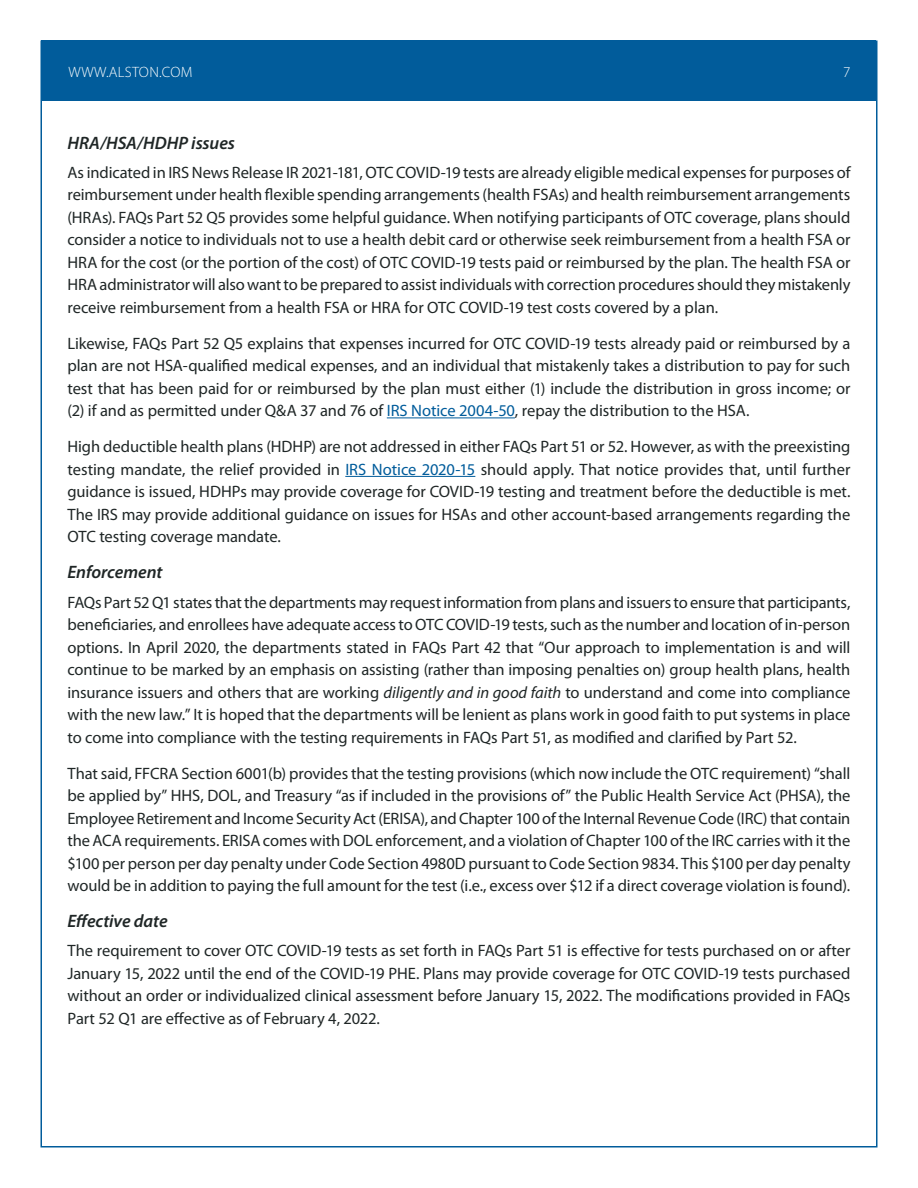
<style>
.page{position:relative;width:918px;height:1188px;background:#fff}
.page>*{position:absolute;margin:0;border:0;box-sizing:border-box;transform-origin:0 0}
.t1{font:italic 600 18px "Myriad Pro";letter-spacing:-.005em;color:#1f2626}
.t2{font:16.5px/22.5px "Myriad Pro";letter-spacing:-.005em;color:#1f2626;text-align:justify}
.t3{font:300 15px "Myriad Pro";letter-spacing:.02em;color:#fff}
.s1{color:#015c9b}
.s2{font-style:italic}
</style>
<div class="page">
<div style="left:42px;top:40px;width:834px;height:61px;background:#015c9b"></div>
<hr style="left:387px;top:417px;width:128px;height:1px;background:#015c9b">
<hr style="left:345px;top:476px;width:130px;height:1px;background:#015c9b">
<p class="t3" style="left:68px;top:63px;width:125px">WWW.ALSTON.COM</p>
<p class="t3" style="left:843px;top:63px;width:9px">7</p>
<p class="t1" style="left:67px;top:131px;width:169px">HRA/HSA/HDHP issues</p>
<p class="t2" style="left:67px;top:161px;width:785px">As indicated in IRS News Release IR 2021-181, OTC COVID-19 tests are already eligible medical expenses for purposes of reimbursement under health flexible spending arrangements (health FSAs) and health reimbursement arrangements (HRAs). FAQs Part 52 Q5 provides some helpful guidance. When notifying participants of OTC coverage, plans should consider a notice to individuals not to use a health debit card or otherwise seek reimbursement from a health FSA or HRA for the cost (or the portion of the cost) of OTC COVID-19 tests paid or reimbursed by the plan. The health FSA or HRA administrator will also want to be prepared to assist individuals with correction procedures should they mistakenly receive reimbursement from a health FSA or HRA for OTC COVID-19 test costs covered by a plan.</p>
<p class="t2" style="left:67px;top:332px;width:784px">Likewise, FAQs Part 52 Q5 explains that expenses incurred for OTC COVID-19 tests already paid or reimbursed by a plan are not HSA-qualified medical expenses, and an individual that mistakenly takes a distribution to pay for such test that has been paid for or reimbursed by the plan must either (1) include the distribution in gross income; or (2) if and as permitted under Q&amp;A 37 and 76 of <span class="s1">IRS Notice 2004-50</span>, repay the distribution to the HSA.</p>
<p class="t2" style="left:67px;top:435px;width:785px">High deductible health plans (HDHP) are not addressed in either FAQs Part 51 or 52. However, as with the preexisting testing mandate, the relief provided in <span class="s1">IRS Notice 2020-15</span> should apply. That notice provides that, until further guidance is issued, HDHPs may provide coverage for COVID-19 testing and treatment before the deductible is met.<br>The IRS may provide additional guidance on issues for HSAs and other account-based arrangements regarding the OTC testing coverage mandate.</p>
<p class="t1" style="left:67px;top:561px;width:97px">Enforcement</p>
<p class="t2" style="left:67px;top:590px;width:785px">FAQs Part 52 Q1 states that the departments may request information from plans and issuers to ensure that participants, beneficiaries, and enrollees have adequate access to OTC COVID-19 tests, such as the number and location of in-person options. In April 2020, the departments stated in FAQs Part 42 that “Our approach to implementation is and will continue to be marked by an emphasis on assisting (rather than imposing penalties on) group health plans, health insurance issuers and others that are working <span class="s2">diligently and in good faith</span> to understand and come into compliance with the new law.” It is hoped that the departments will be lenient as plans work in good faith to put systems in place to come into compliance with the testing requirements in FAQs Part 51, as modified and clarified by Part 52.</p>
<p class="t2" style="left:67px;top:761px;width:785px">That said, FFCRA Section 6001(b) provides that the testing provisions (which now include the OTC requirement) “shall be applied by” HHS, DOL, and Treasury “as if included in the provisions of” the Public Health Service Act (PHSA), the Employee Retirement and Income Security Act (ERISA), and Chapter 100 of the Internal Revenue Code (IRC) that contain the ACA requirements. ERISA comes with DOL enforcement, and a violation of Chapter 100 of the IRC carries with it the $100 per person per day penalty under Code Section 4980D pursuant to Code Section 9834. This $100 per day penalty would be in addition to paying the full amount for the test (i.e., excess over $12 if a direct coverage violation is found).</p>
<p class="t1" style="left:67px;top:910px;width:102px">Effective date</p>
<p class="t2" style="left:67px;top:939px;width:785px">The requirement to cover OTC COVID-19 tests as set forth in FAQs Part 51 is effective for tests purchased on or after January 15, 2022 until the end of the COVID-19 PHE. Plans may provide coverage for OTC COVID-19 tests purchased without an order or individualized clinical assessment before January 15, 2022. The modifications provided in FAQs Part 52 Q1 are effective as of February 4, 2022.</p>
</div>
